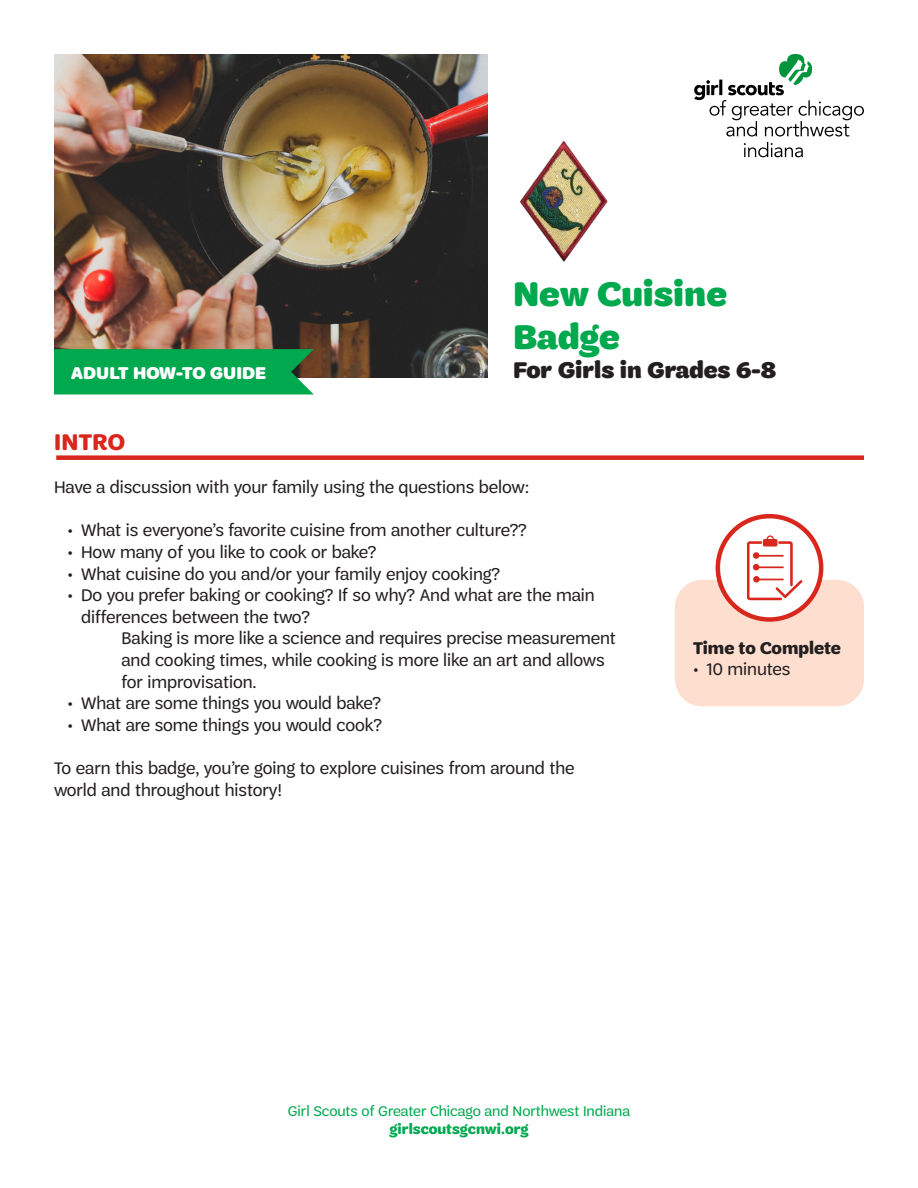
<style>
.page{position:relative;width:918px;height:1188px;background:#fff}
.page>*{position:absolute;margin:0;border:0;box-sizing:border-box;transform-origin:0 0}
.t1{font:900 36px "Trefoil Sans";color:#00a94e}
.t2{font:900 24px "Trefoil Sans";color:#231f20}
.t3{font:700 24px "Trefoil Sans";letter-spacing:.01em;color:#d8281e}
.Body{font:18px/21.6px "Trefoil Sans";color:#231f20}
.t4{font:900 18px "Trefoil Sans";letter-spacing:.01em;color:#fff}
.t5{font:700 18px "Trefoil Sans";color:#231f20}
.t6{font:15px "Trefoil Sans";color:#00a94e}
.t7{font:700 15px "Trefoil Sans";color:#00a94e}
</style>
<div class="page">
<svg style="left:694px;top:54px;width:170px;height:103px"></svg>
<img style="left:54px;top:54px;width:433px;height:324px">
<div style="left:56px;top:455px;width:808px;height:5px;background:#d8281e"></div>
<svg style="left:54px;top:349px;width:260px;height:46px"></svg>
<div style="left:675px;top:580px;width:189px;height:126px;background:#fddecf;border-radius:27px"></div>
<svg style="left:718px;top:516px;width:103px;height:104px"></svg>
<div style="left:716px;top:514px;width:107px;height:108px;border:4px solid #d8281e;border-radius:50%"></div>
<svg style="left:747px;top:535px;width:55px;height:65px"></svg>
<img style="left:519px;top:140px;width:89px;height:122px">
<p class="t4" style="left:71px;top:362px;width:196px">ADULT HOW-TO GUIDE</p>
<p class="t1" style="left:513px;top:274px;width:215px">New Cuisine</p>
<p class="t1" style="left:513px;top:317px;width:108px">Badge</p>
<p class="t2" style="left:513px;top:356px;width:265px">For Girls in Grades 6-8</p>
<p class="t3" style="left:54px;top:429px;width:73px">INTRO</p>
<p class="Body" style="left:54px;top:476px;width:477px">Have a discussion with your family using the questions below:</p>
<p class="Body" style="left:68px;top:520px;width:461px">• What is everyone’s favorite cuisine from another culture??</p>
<p class="Body" style="left:68px;top:541px;width:311px">• How many of you like to cook or bake?</p>
<p class="Body" style="left:68px;top:563px;width:434px">• What cuisine do you and/or your family enjoy cooking?</p>
<p class="Body" style="left:81px;top:584px;width:515px;text-indent:-14px">• Do you prefer baking or cooking? If so why? And what are the main differences between the two?</p>
<p class="Body" style="left:122px;top:628px;width:496px">Baking is more like a science and requires precise measurement and cooking times, while cooking is more like an art and allows for improvisation.</p>
<p class="Body" style="left:68px;top:692px;width:315px">• What are some things you would bake?</p>
<p class="Body" style="left:68px;top:714px;width:316px">• What are some things you would cook?</p>
<p class="Body" style="left:54px;top:757px;width:522px">To earn this badge, you’re going to explore cuisines from around the world and throughout history!</p>
<p class="t5" style="left:693px;top:638px;width:149px">Time to Complete</p>
<p class="Body" style="left:693px;top:659px;width:99px">• 10 minutes</p>
<p class="t6" style="left:288px;top:1103px;width:344px">Girl Scouts of Greater Chicago and Northwest Indiana</p>
<p class="t7" style="left:390px;top:1121px;width:140px">girlscoutsgcnwi.org</p>
</div>
